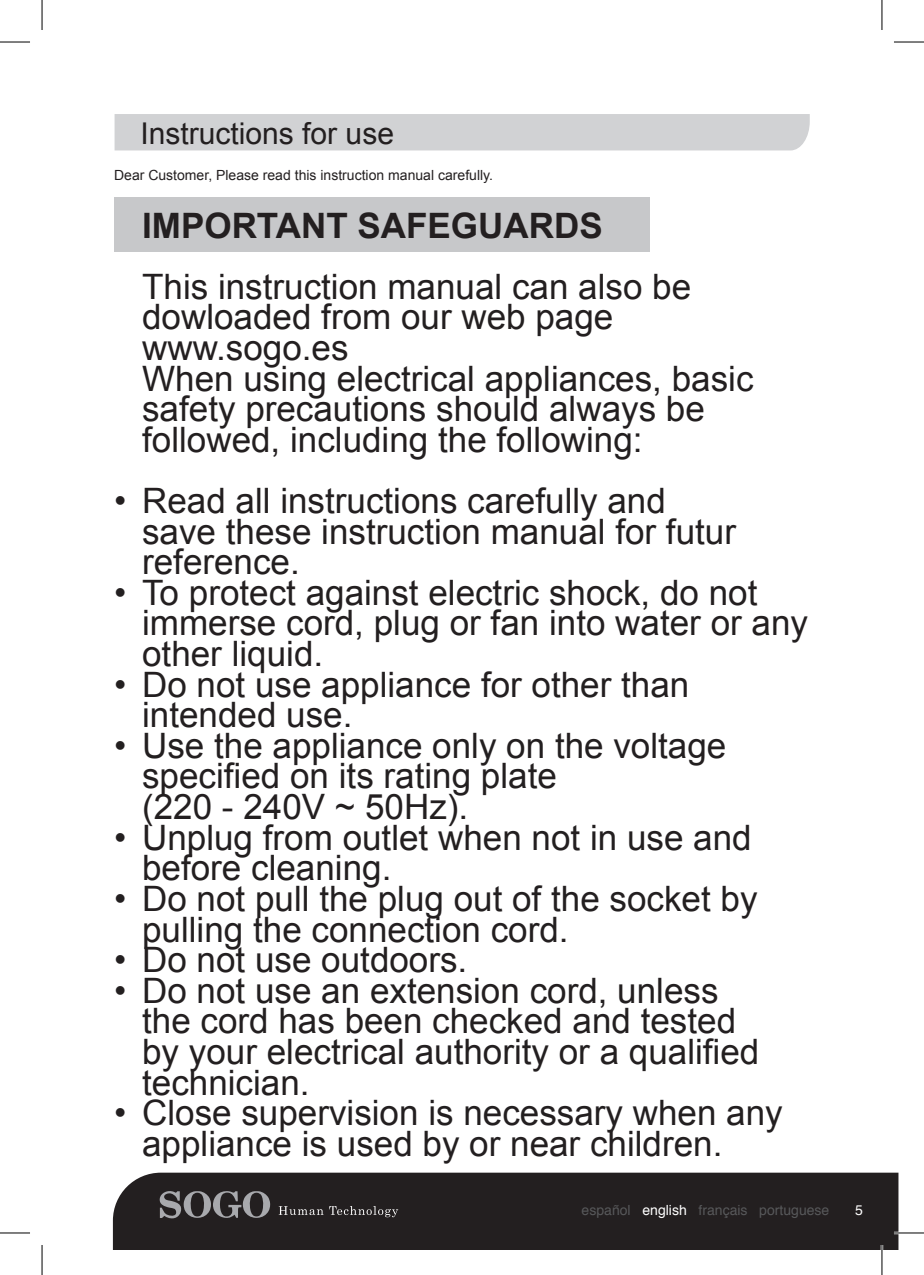
<style>
.page{position:relative;width:924px;height:1275px;background:#fff}
.page>*{position:absolute;margin:0;border:0;box-sizing:border-box;transform-origin:0 0}
.t1{font:35px/30.6px "Arial";color:#231f20}
.t2{font:700 35px "Arial";color:#231f20}
.t3{font:30px "Arial";color:#231f20}
.t4{font:14px "Arial";color:#231f20}
.t5{font:14px "Helvetica";color:#57585a}
.t6{font:14px "Helvetica";color:#fff}
.s1{color:#fff}
</style>
<div class="page">
<div style="left:114px;top:197px;width:535px;height:55px;background:#c7c8ca"></div>
<div style="left:113px;top:1172px;width:785px;height:78px;background:#231f20"></div>
<svg style="left:159px;top:1189px;width:111px;height:29px;background:#565456"></svg>
<svg style="left:278px;top:1206px;width:120px;height:11px"></svg>
<div style="left:114px;top:114px;width:695px;height:36px;background:#d1d2d4"></div>
<hr style="left:893px;top:1231px;width:30px;height:3px;background:#fff">
<hr style="left:880px;top:1245px;width:2px;height:30px;background:#fff">
<hr style="left:0;top:42px;width:30px;height:1px;background:#000">
<hr style="left:893px;top:42px;width:30px;height:1px;background:#000">
<hr style="left:0;top:1232px;width:30px;height:1px;background:#000">
<hr style="left:893px;top:1232px;width:30px;height:1px;background:#000">
<hr style="left:42px;top:0;width:1px;height:30px;background:#000">
<hr style="left:42px;top:1245px;width:1px;height:30px;background:#000">
<hr style="left:881px;top:0;width:1px;height:30px;background:#000">
<hr style="left:881px;top:1245px;width:1px;height:30px;background:#000">
<p class="t3" style="left:140px;top:122px;width:255px">Instructions for use</p>
<p class="t4" style="left:114px;top:166px;width:380px">Dear Customer, Please read this instruction manual carefully.</p>
<p class="t2" style="left:142px;top:212px;width:462px">IMPORTANT SAFEGUARDS</p>
<p class="t1" style="left:142px;top:274px;width:612px">This instruction manual can also be dowloaded from our web page www.sogo.es<br>When using electrical appliances, basic safety precautions should always be followed, including the following:</p>
<p class="t1" style="left:142px;top:486px;width:595px;text-indent:-28px">• Read all instructions carefully and save these instruction manual for futur reference.</p>
<p class="t1" style="left:142px;top:577px;width:667px;text-indent:-28px">• To protect against electric shock, do not immerse cord, plug or fan into water or any other liquid.</p>
<p class="t1" style="left:142px;top:669px;width:548px;text-indent:-28px">• Do not use appliance for other than intended use.</p>
<p class="t1" style="left:142px;top:730px;width:585px;text-indent:-28px">• Use the appliance only on the voltage specified on its rating plate<br>(220 - 240V ~ 50Hz).</p>
<p class="t1" style="left:142px;top:822px;width:610px;text-indent:-28px">• Unplug from outlet when not in use and before cleaning.</p>
<p class="t1" style="left:142px;top:883px;width:616px;text-indent:-28px">• Do not pull the plug out of the socket by pulling the connection cord.</p>
<p class="t1" style="left:114px;top:945px;width:354px">• Do not use outdoors.</p>
<p class="t1" style="left:142px;top:975px;width:618px;text-indent:-28px">• Do not use an extension cord, unless the cord has been checked and tested by your electrical authority or a qualified technician.</p>
<p class="t1" style="left:142px;top:1097px;width:641px;text-indent:-28px">• Close supervision is necessary when any appliance is used by or near children.</p>
<p class="t5" style="left:581px;top:1205px;width:249px">español <span class="s1">english</span> français portuguese</p>
<p class="t6" style="left:854px;top:1202px;width:9px">5</p>
</div>
